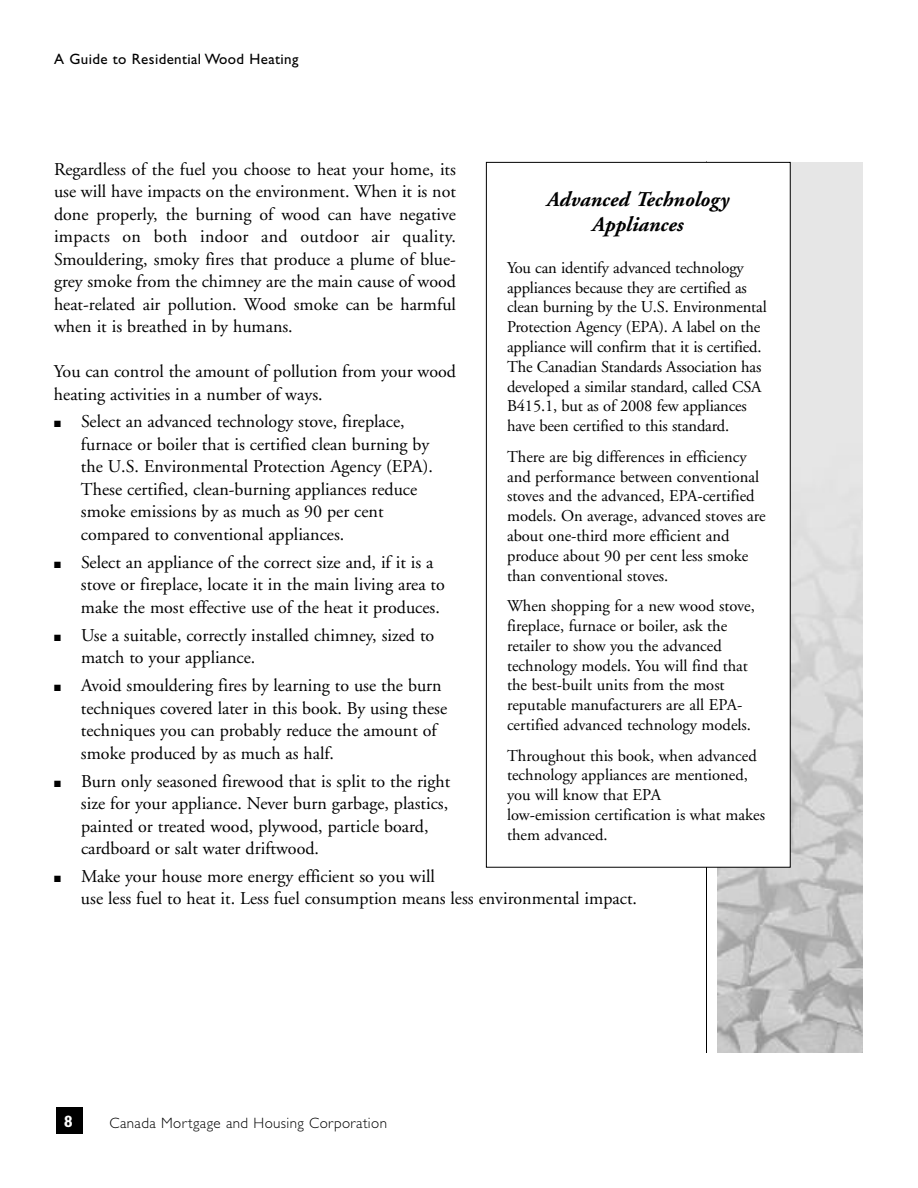
<style>
.page{position:relative;width:918px;height:1188px;background:#fff}
.page>*{position:absolute;margin:0;border:0;box-sizing:border-box;transform-origin:0 0}
.t1{font:italic 700 21px/25.2px "Adobe Garamond";color:#000;text-align:center}
.t2{font:18px/22.5px "Adobe Garamond";color:#000}
.t3{font:16.5px/19.8px "Adobe Garamond";color:#000}
.t4{font:700 16.5px "Gill Sans Std";color:#fff}
.t5{font:300 15px "Gill Sans Std";letter-spacing:.025em;color:#000}
.t6{font:15px "Gill Sans Std";letter-spacing:.025em;color:#000}
</style>
<div class="page">
<div style="left:56px;top:1107px;width:27px;height:27px;background:#000"></div>
<hr style="left:706px;top:162px;width:1px;height:891px;background:#000">
<div style="left:717px;top:162px;width:146px;height:891px;background:#e6e6e6"></div>
<img style="left:717px;top:550px;width:146px;height:503px">
<div style="left:486px;top:162px;width:304px;height:705px;background:#fff"></div>
<p class="t6" style="left:54px;top:53px;width:246px">A Guide to Residential Wood Heating</p>
<p class="t2" style="left:54px;top:159px;width:404px;text-align:justify">Regardless of the fuel you choose to heat your home, its use will have impacts on the environment. When it is not done properly, the burning of wood can have negative impacts on both indoor and outdoor air quality.<br>Smouldering, smoky fires that produce a plume of blue&shy;grey smoke from the chimney are the main cause of wood heat-related air pollution. Wood smoke can be harmful when it is breathed in by humans.</p>
<p class="t2" style="left:54px;top:362px;width:404px">You can control the amount of pollution from your wood heating activities in a number of ways.</p>
<p class="t2" style="left:81px;top:412px;width:354px;text-indent:-27px">■ Select an advanced technology stove, fireplace, furnace or boiler that is certified clean burning by the U.S. Environmental Protection Agency (EPA).<br>These certified, clean-burning appliances reduce smoke emissions by as much as 90 per cent compared to conventional appliances.</p>
<p class="t2" style="left:81px;top:552px;width:365px;text-indent:-27px">■ Select an appliance of the correct size and, if it is a stove or fireplace, locate it in the main living area to make the most effective use of the heat it produces.</p>
<p class="t2" style="left:81px;top:625px;width:355px;text-indent:-27px">■ Use a suitable, correctly installed chimney, sized to match to your appliance.</p>
<p class="t2" style="left:81px;top:676px;width:368px;text-indent:-27px">■ Avoid smouldering fires by learning to use the burn techniques covered later in this book. By using these techniques you can probably reduce the amount of smoke produced by as much as half.</p>
<p class="t2" style="left:81px;top:771px;width:371px;text-indent:-27px">■ Burn only seasoned firewood that is split to the right size for your appliance. Never burn garbage, plastics, painted or treated wood, plywood, particle board, cardboard or salt water driftwood.</p>
<p class="t2" style="left:81px;top:867px;width:558px;text-indent:-27px">■ Make your house more energy efficient so you will<br>use less fuel to heat it. Less fuel consumption means less environmental impact.</p>
<p class="t1" style="left:546px;top:188px;width:184px">Advanced Technology<br>Appliances</p>
<p class="t3" style="left:507px;top:259px;width:261px">You can identify advanced technology appliances because they are certified as clean burning by the U.S. Environmental Protection Agency (EPA). A label on the appliance will confirm that it is certified.<br>The Canadian Standards Association has developed a similar standard, called CSA B415.1, but as of 2008 few appliances have been certified to this standard.</p>
<p class="t3" style="left:507px;top:448px;width:260px">There are big differences in efficiency and performance between conventional stoves and the advanced, EPA-certified models. On average, advanced stoves are about one-third more efficient and produce about 90 per cent less smoke than conventional stoves.</p>
<p class="t3" style="left:507px;top:598px;width:249px">When shopping for a new wood stove, fireplace, furnace or boiler, ask the retailer to show you the advanced technology models. You will find that the best-built units from the most reputable manufacturers are all EPA&shy;certified advanced technology models.</p>
<p class="t3" style="left:507px;top:747px;width:259px">Throughout this book, when advanced technology appliances are mentioned, you will know that EPA<br>low-emission certification is what makes them advanced.</p>
<p class="t4" style="left:64px;top:1115px;width:11px">8</p>
<p class="t5" style="left:110px;top:1117px;width:279px">Canada Mortgage and Housing Corporation</p>
</div>
